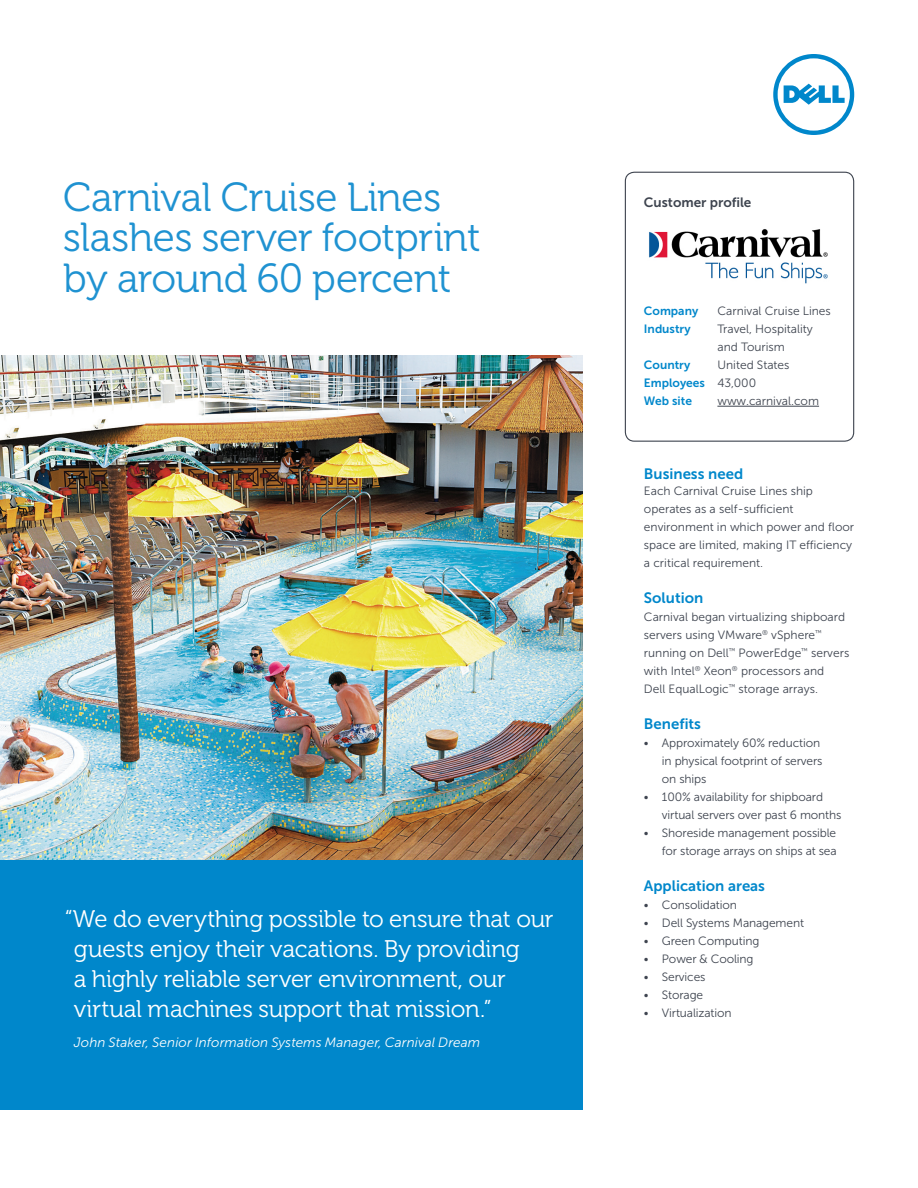
<style>
.page{position:relative;width:918px;height:1188px;background:#fff}
.page>*{position:absolute;margin:0;border:0;box-sizing:border-box;transform-origin:0 0}
.FRONT_PG_Headline_De{font:40.5px/40.5px "Museo For Dell 300";letter-spacing:-.01em;color:#1f92d1}
.p1-4_pullquote-rebra{font:24px/30px "Museo For Dell 300";letter-spacing:-.01em;color:#fff}
.Subhead_Dell_Blue{font:15px "Museo Sans For Dell 700";color:#0087cb}
.p1-4_pullquote-rebra-2{font:italic 13.5px "Museo Sans For Dell 300";letter-spacing:.005em;color:#fff}
.Customer_profile{font:13.5px "Museo Sans For Dell 700";color:#3e444f}
.Body_copy_Dell_Dark{font:12px/18px "Museo Sans For Dell 300";letter-spacing:-.005em;color:#3e444f}
.Blue_subheads{font:12px/18px "Museo Sans For Dell 300";color:#3e444f}
.Blue_subheads-2{font:12px "Museo Sans For Dell 700";color:#0087cb}
.s1{font-family:"Museo Sans For Dell 300";color:#3e444f}
</style>
<div class="page">
<svg style="left:773px;top:54px;width:81px;height:81px"></svg>
<hr style="left:717px;top:406px;width:102px;height:1px;background:#3e444f">
<div style="left:625px;top:172px;width:229px;height:270px;border:1px solid #3e444f;border-radius:9px"></div>
<img style="left:0;top:356px;width:583px;height:505px">
<div style="left:0;top:861px;width:583px;height:249px;background:#0087cb"></div>
<img style="left:649px;top:229px;width:179px;height:55px">
<p class="FRONT_PG_Headline_De" style="left:63px;top:177px;width:419px">Carnival Cruise Lines slashes server footprint by around 60 percent</p>
<p class="p1-4_pullquote-rebra" style="left:74px;top:904px;width:481px;text-indent:-9px">“We do everything possible to ensure that our guests enjoy their vacations. By providing<br>a highly reliable server environment, our virtual machines support that mission.”</p>
<p class="p1-4_pullquote-rebra-2" style="left:74px;top:1035px;width:408px">John Staker, Senior Information Systems Manager, Carnival Dream</p>
<p class="Customer_profile" style="left:644px;top:195px;width:109px">Customer profile</p>
<p class="Blue_subheads-2" style="left:644px;top:304px;width:56px">Company</p>
<p class="Blue_subheads" style="left:717px;top:302px;width:115px">Carnival Cruise Lines</p>
<p class="Blue_subheads-2" style="left:644px;top:322px;width:48px">Industry</p>
<p class="Blue_subheads" style="left:717px;top:320px;width:97px">Travel, Hospitality and Tourism</p>
<p class="Blue_subheads-2" style="left:644px;top:358px;width:48px">Country</p>
<p class="Blue_subheads" style="left:717px;top:356px;width:74px">United States</p>
<p class="Blue_subheads-2" style="left:644px;top:376px;width:114px">Employees <span class="s1">43,000</span></p>
<p class="Blue_subheads-2" style="left:644px;top:394px;width:50px">Web site</p>
<p class="Blue_subheads" style="left:717px;top:392px;width:103px">www.carnival.com</p>
<p class="Subhead_Dell_Blue" style="left:644px;top:465px;width:101px">Business need</p>
<p class="Body_copy_Dell_Dark" style="left:644px;top:482px;width:212px">Each Carnival Cruise Lines ship operates as a self-sufficient environment in which power and floor space are limited, making IT efficiency a critical requirement.</p>
<p class="Subhead_Dell_Blue" style="left:644px;top:589px;width:61px">Solution</p>
<p class="Body_copy_Dell_Dark" style="left:644px;top:608px;width:207px">Carnival began virtualizing shipboard servers using VMware<sup>®</sup> vSphere<sup>™ </sup>running on Dell<sup>™</sup> PowerEdge<sup>™</sup> servers with Intel<sup>®</sup> Xeon<sup>®</sup> processors and<br>Dell EqualLogic<sup>™</sup> storage arrays.</p>
<p class="Subhead_Dell_Blue" style="left:644px;top:715px;width:59px">Benefits</p>
<p class="Body_copy_Dell_Dark" style="left:662px;top:734px;width:162px;text-indent:-18px">• Approximately 60% reduction in physical footprint of servers on ships</p>
<p class="Body_copy_Dell_Dark" style="left:662px;top:788px;width:181px;text-indent:-18px">• 100% availability for shipboard virtual servers over past 6 months</p>
<p class="Body_copy_Dell_Dark" style="left:644px;top:824px;width:194px;text-align:right">• Shoreside management possible for storage arrays on ships at sea</p>
<p class="Subhead_Dell_Blue" style="left:644px;top:877px;width:123px">Application areas</p>
<p class="Body_copy_Dell_Dark" style="left:644px;top:896px;width:95px">• Consolidation</p>
<p class="Body_copy_Dell_Dark" style="left:644px;top:914px;width:162px">• Dell Systems Management</p>
<p class="Body_copy_Dell_Dark" style="left:644px;top:932px;width:117px">• Green Computing</p>
<p class="Body_copy_Dell_Dark" style="left:644px;top:950px;width:111px">• Power &amp; Cooling</p>
<p class="Body_copy_Dell_Dark" style="left:644px;top:968px;width:63px">• Services</p>
<p class="Body_copy_Dell_Dark" style="left:644px;top:986px;width:61px">• Storage</p>
<p class="Body_copy_Dell_Dark" style="left:644px;top:1004px;width:89px">• Virtualization</p>
</div>
